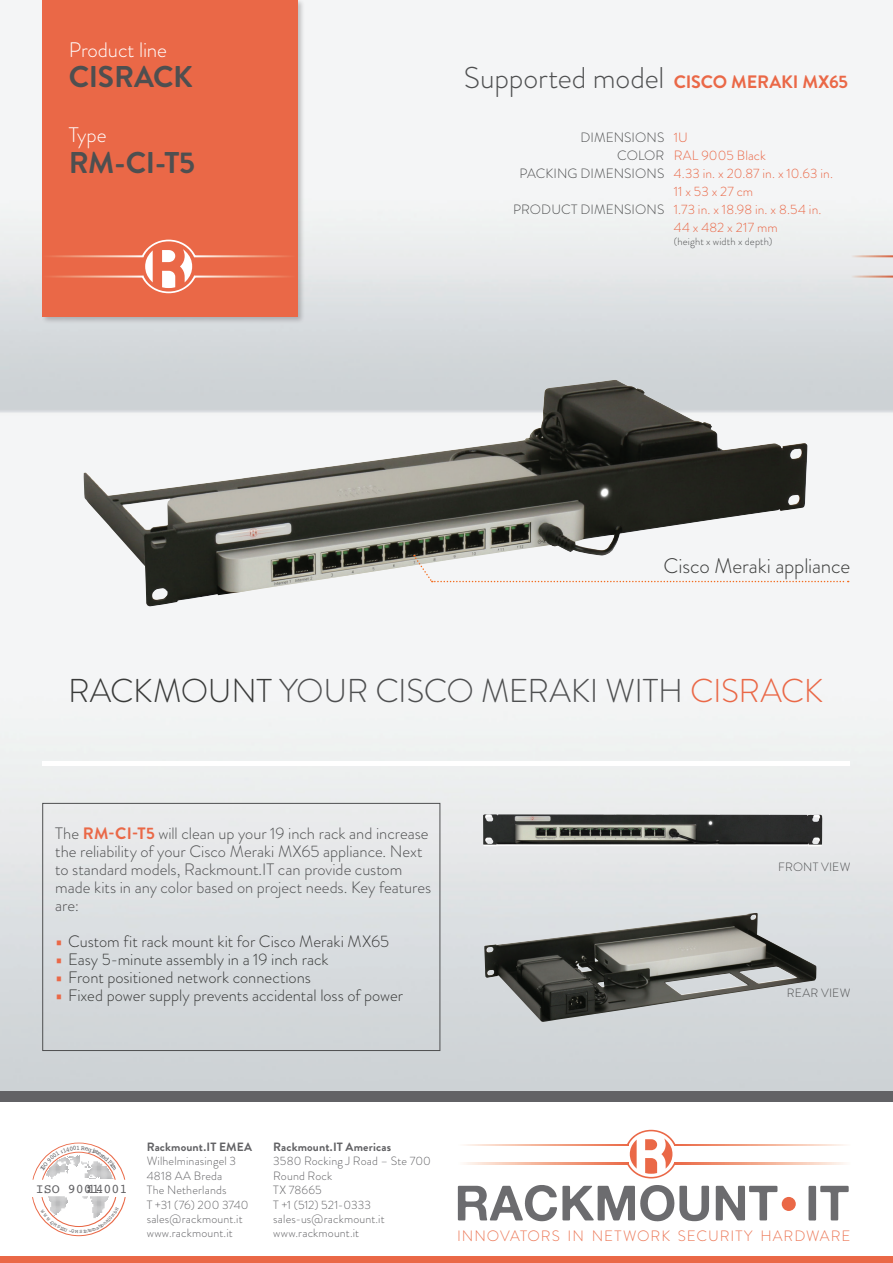
<style>
.page{position:relative;width:893px;height:1263px;background:#fff}
.page>*{position:absolute;margin:0;border:0;box-sizing:border-box;transform-origin:0 0}
.t1{font:300 33px "Brandon Grotesque";letter-spacing:-.01em;color:#4e4f50}
.t2{font:700 30px "Brandon Grotesque";letter-spacing:-.015em;color:#4e4f50}
.t3{font:300 30px "Brandon Grotesque";letter-spacing:-.005em;color:#4e4f50}
.t4{font:300 21px "Brandon Grotesque";letter-spacing:-.01em;color:#393a39}
.t5{font:300 21px "Brandon Grotesque";letter-spacing:-.005em;color:#fff}
.t6{font:700 18px "Brandon Grotesque";letter-spacing:-.005em;color:#ea6847}
.t7{font:300 16.5px/18px "Brandon Grotesque";letter-spacing:-.005em;color:#4e4f50}
.t8{font:300 16.5px "Brandon Grotesque";color:#393a39}
.t9{font:300 15px "Brandon Grotesque";letter-spacing:.065em;color:#ec7756}
.t10{font:300 13.5px/18px "Brandon Grotesque";letter-spacing:.005em;color:#ea6847}
.t11{font:300 13.5px/18px "Brandon Grotesque";letter-spacing:.005em;color:#4e4f50;text-align:right}
.t12{font:13.2px "Courier";color:#616164}
.t13{font:300 12px/14.4px "Brandon Grotesque";letter-spacing:.015em;color:#626265}
.t14{font:700 12px "Brandon Grotesque";letter-spacing:.01em;color:#626265}
.t15{font:300 12px "Brandon Grotesque";letter-spacing:.015em;color:#4e4f50}
.t16{font:300 10.5px "Brandon Grotesque";letter-spacing:.02em;color:#4e4f50}
.s1{color:#393a39}
.s2{color:#ea6847}
.s3{font-weight:700;color:#ea6847}
.s4{font-family:"Titillium";font-weight:400;color:#ea6847}
</style>
<div class="page">
<img style="left:0;top:0;width:893px;height:1090px">
<div style="left:0;top:1090px;width:893px;height:11px;background:#626265"></div>
<hr style="left:43px;top:761px;width:807px;height:4px;background:#fff">
<div style="left:0;top:1256px;width:893px;height:7px;background:#ea6847"></div>
<div style="left:41px;top:0;width:264px;height:324px;background:#231f20;opacity:.25"></div>
<div style="left:43px;top:0;width:255px;height:316px;background:#ea6847"></div>
<svg style="left:850px;top:255px;width:43px;height:2px"></svg>
<svg style="left:850px;top:276px;width:43px;height:2px"></svg>
<svg style="left:50px;top:240px;width:239px;height:53px"></svg>
<svg style="left:627px;top:1130px;width:49px;height:48px"></svg>
<svg style="left:458px;top:1185px;width:251px;height:36px"></svg>
<svg style="left:716px;top:1186px;width:61px;height:34px"></svg>
<svg style="left:808px;top:1186px;width:41px;height:34px"></svg>
<svg style="left:464px;top:1144px;width:164px;height:2px"></svg>
<svg style="left:464px;top:1162px;width:164px;height:2px"></svg>
<svg style="left:674px;top:1144px;width:171px;height:2px"></svg>
<svg style="left:674px;top:1162px;width:171px;height:2px"></svg>
<div style="left:782px;top:1197px;width:14px;height:14px;background:#ea6847;border-radius:50%"></div>
<img style="left:83px;top:380px;width:725px;height:226px">
<svg style="left:414px;top:555px;width:435px;height:27px"></svg>
<div style="left:43px;top:803px;width:397px;height:248px;border:1px solid #4e4f50"></div>
<img style="left:483px;top:814px;width:339px;height:32px">
<img style="left:484px;top:913px;width:332px;height:109px">
<svg style="left:32px;top:1196px;width:94px;height:40px"></svg>
<svg style="left:32px;top:1142px;width:93px;height:38px"></svg>
<p class="t5" style="left:69px;top:36px;width:100px">Product line</p>
<h2 class="t2" style="left:69px;top:56px;width:126px">CISRACK</h2>
<p class="t5" style="left:69px;top:120px;width:39px">Type</p>
<h2 class="t2" style="left:69px;top:142px;width:128px">RM-CI-T5</h2>
<h2 class="t3" style="left:464px;top:57px;width:202px">Supported model</h2>
<p class="t11" style="left:520px;top:128px;width:146px">DIMENSIONS<br>COLOR<br>PACKING DIMENSIONS</p>
<p class="t11" style="left:513px;top:200px;width:153px">PRODUCT DIMENSIONS</p>
<p class="t6" style="left:674px;top:69px;width:176px">CISCO MERAKI MX65</p>
<p class="t10" style="left:674px;top:128px;width:161px">1U<br>RAL 9005 Black<br>4.33 in. x 20.87 in. x 10.63 in.<br>11 x 53 x 27 cm<br>1.73 in. x 18.98 in. x 8.54 in.<br>44 x 482 x 217 mm</p>
<p class="t16" style="left:674px;top:234px;width:100px">(height x width x depth)</p>
<p class="t4" style="left:664px;top:552px;width:188px">Cisco Meraki appliance</p>
<h1 class="t1" style="left:68px;top:668px;width:757px"><span class="s1">RACKMOUNT</span> YOUR CISCO MERAKI WITH <span class="s2">CISRACK</span></h1>
<p class="t7" style="left:55px;top:824px;width:377px">The <span class="s3">RM-CI-T5</span> will clean up your 19 inch rack and increase the reliability of your Cisco Meraki MX65 appliance. Next to standard models, Rackmount.IT can provide custom made kits in any color based on project needs. Key features are:</p>
<p class="t8" style="left:55px;top:930px;width:335px"><span class="s4">•</span> Custom fit rack mount kit for Cisco Meraki MX65</p>
<p class="t8" style="left:55px;top:948px;width:275px"><span class="s4">•</span> Easy 5-minute assembly in a 19 inch rack</p>
<p class="t8" style="left:55px;top:966px;width:257px"><span class="s4">•</span> Front positioned network connections</p>
<p class="t8" style="left:55px;top:984px;width:349px"><span class="s4">•</span> Fixed power supply prevents accidental loss of power</p>
<p class="t15" style="left:778px;top:858px;width:74px">FRONT VIEW</p>
<p class="t15" style="left:787px;top:984px;width:65px">REAR VIEW</p>
<p class="t12" style="left:36px;top:1179px;width:93px">ISO 9001:14001</p>
<p class="t14" style="left:147px;top:1138px;width:107px">Rackmount.IT EMEA</p>
<p class="t13" style="left:147px;top:1154px;width:103px">Wilhelminasingel 3<br>4818 AA Breda<br>The Netherlands<br>T +31 (76) 200 3740 sales@rackmount.it www.rackmount.it</p>
<p class="t14" style="left:273px;top:1138px;width:119px">Rackmount.IT Americas</p>
<p class="t13" style="left:273px;top:1154px;width:159px">3580 Rocking J Road – Ste 700<br>Round Rock<br>TX 78665<br>T +1 (512) 521-0333 sales-us@rackmount.it www.rackmount.it</p>
<p class="t9" style="left:457px;top:1226px;width:395px">INNOVATORS IN NETWORK SECURITY HARDWARE</p>
</div>
